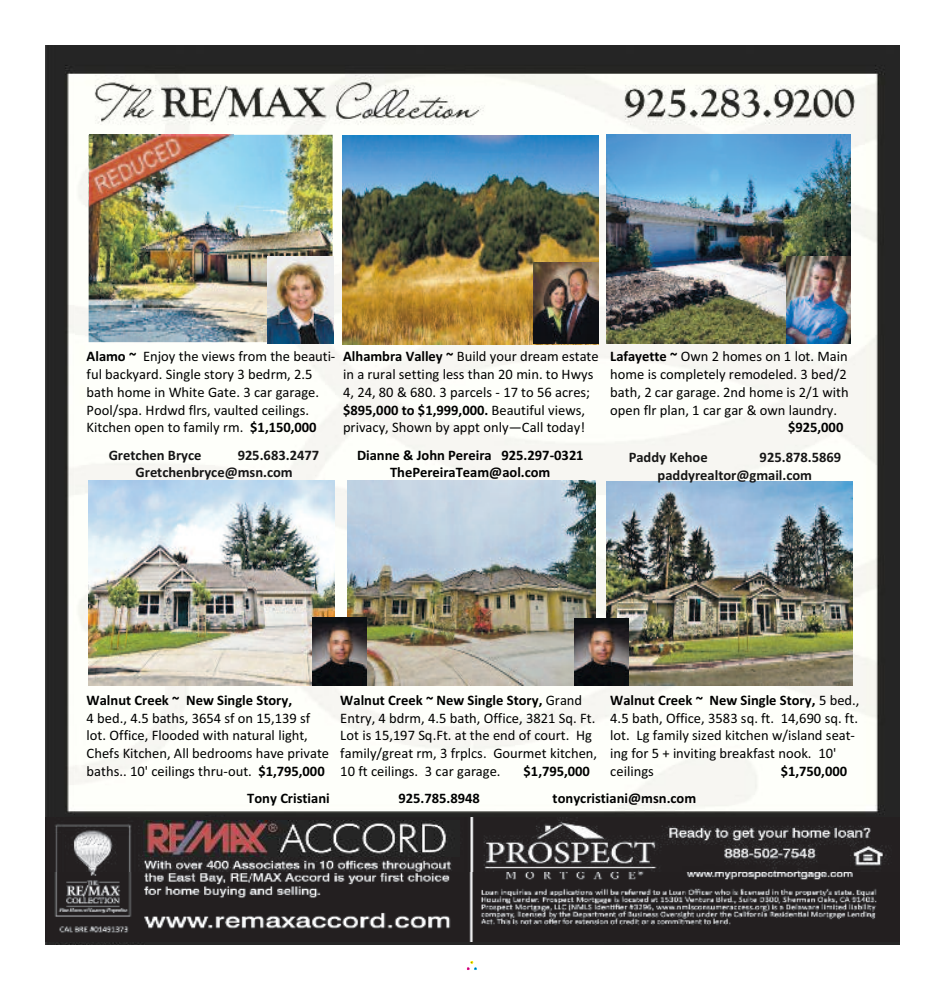
<style>
.page{position:relative;width:945px;height:990px;background:#fff}
.page>*{position:absolute;margin:0;border:0;box-sizing:border-box;transform-origin:0 0}
.t1{font:14.5px/17.8px "Calibri";color:#000}
.t2{font:700 14.5px/17.8px "Calibri";color:#000;text-align:center}
.t3{font:700 14.5px/17.8px "Calibri";color:#161616}
.s1{font-weight:700}
</style>
<div class="page">
<svg style="left:468px;top:962px;width:8px;height:7px"></svg>
<div style="left:466px;top:960px;width:12px;height:11px;border:1px solid #fff"></div>
<img style="left:45px;top:45px;width:855px;height:900px">
<img style="left:347px;top:481px;width:249px;height:204px">
<img style="left:89px;top:481px;width:245px;height:204px">
<img style="left:343px;top:135px;width:256px;height:209px">
<img style="left:89px;top:135px;width:244px;height:207px">
<img style="left:607px;top:135px;width:244px;height:208px">
<img style="left:607px;top:482px;width:245px;height:204px">
<img style="left:268px;top:257px;width:65px;height:87px">
<img style="left:787px;top:257px;width:64px;height:87px">
<img style="left:312px;top:618px;width:54px;height:67px">
<img style="left:574px;top:618px;width:54px;height:68px">
<img style="left:533px;top:262px;width:66px;height:82px">
<img style="left:89px;top:135px;width:145px;height:75px">
<img style="left:45px;top:817px;width:855px;height:124px">
<img style="left:144px;top:821px;width:315px;height:35px">
<p class="t1" style="left:87px;top:348px;width:250px"><span class="s1">Alamo ~</span> Enjoy the views from the beauti&shy;ful backyard. Single story 3 bedrm, 2.5 bath home in White Gate. 3 car garage.<br>Pool/spa. Hrdwd flrs, vaulted ceilings.<br>Kitchen open to family rm. <span class="s1">$1,150,000</span></p>
<p class="t3" style="left:109px;top:446px;width:94px">Gretchen Bryce</p>
<p class="t3" style="left:135px;top:446px;width:185px;text-indent:102px">925.683.2477<br>Gretchenbryce@msn.com</p>
<p class="t1" style="left:343px;top:348px;width:257px"><span class="s1">Alhambra Valley ~</span> Build your dream estate in a rural setting less than 20 min. to Hwys 4, 24, 80 &amp; 680. 3 parcels - 17 to 56 acres; <span class="s1">$895,000 to $1,999,000.</span> Beautiful views, privacy, Shown by appt only—Call today!</p>
<p class="t2" style="left:357px;top:446px;width:228px">Dianne &amp; John Pereira 925.297-0321<br>ThePereiraTeam@aol.com</p>
<p class="t1" style="left:610px;top:348px;width:240px"><span class="s1">Lafayette ~</span> Own 2 homes on 1 lot. Main home is completely remodeled. 3 bed/2 bath, 2 car garage. 2nd home is 2/1 with open flr plan, 1 car gar &amp; own laundry.</p>
<p class="t2" style="left:788px;top:419px;width:57px">$925,000</p>
<p class="t3" style="left:629px;top:448px;width:81px">Paddy Kehoe</p>
<p class="t3" style="left:658px;top:448px;width:185px;text-indent:102px">925.878.5869 paddyrealtor@gmail.com</p>
<p class="t1" style="left:610px;top:691px;width:251px"><span class="s1">Walnut Creek ~ New Single Story,</span> 5 bed., 4.5 bath, Office, 3583 sq. ft. 14,690 sq. ft. lot. Lg family sized kitchen w/island seat&shy;ing for 5 + inviting breakfast nook. 10' ceilings</p>
<p class="t2" style="left:87px;top:691px;width:207px">Walnut Creek ~ New Single Story,</p>
<p class="t1" style="left:87px;top:709px;width:244px">4 bed., 4.5 baths, 3654 sf on 15,139 sf lot. Office, Flooded with natural light, Chefs Kitchen, All bedrooms have private baths.. 10' ceilings thru-out. <span class="s1">$1,795,000</span></p>
<p class="t2" style="left:247px;top:789px;width:84px">Tony Cristiani</p>
<p class="t2" style="left:398px;top:789px;width:83px">925.785.8948</p>
<p class="t2" style="left:553px;top:789px;width:145px">tonycristiani@msn.com</p>
<p class="t1" style="left:340px;top:691px;width:258px"><span class="s1">Walnut Creek ~ New Single Story,</span> Grand Entry, 4 bdrm, 4.5 bath, Office, 3821 Sq. Ft.<br>Lot is 15,197 Sq.Ft. at the end of court. Hg family/great rm, 3 frplcs. Gourmet kitchen, 10 ft ceilings. 3 car garage.</p>
<p class="t2" style="left:781px;top:762px;width:68px">$1,750,000</p>
<p class="t2" style="left:524px;top:762px;width:68px">$1,795,000</p>
</div>
